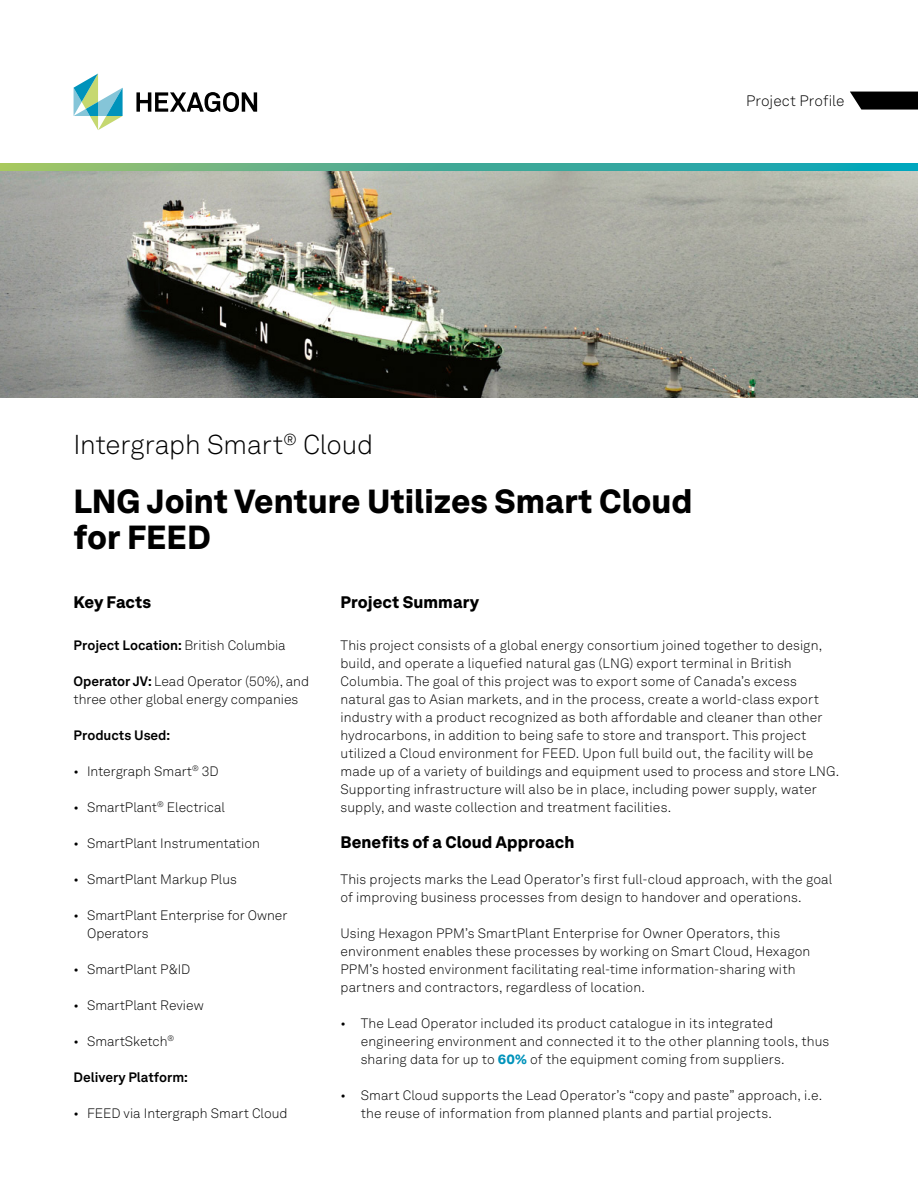
<style>
.page{position:relative;width:918px;height:1188px;background:#fff}
.page>*{position:absolute;margin:0;border:0;box-sizing:border-box;transform-origin:0 0}
.t1{font:900 33px/36px "Hexagon Akkurat";color:#000}
.t2{font:300 27px "Hexagon Akkurat";letter-spacing:-.01em;color:#000}
.t3{font:900 16.5px "Hexagon Akkurat";letter-spacing:.005em;color:#000}
.t4{font:300 15px "Hexagon Akkurat";color:#000}
.t5{font:300 13.5px/18px "Hexagon Akkurat";letter-spacing:.01em;color:#000}
.t6{font:700 13.5px "Hexagon Akkurat";color:#000}
.s1{font-weight:300}
.s2{font-weight:700}
.s3{font-weight:900;color:#0093bb}
</style>
<div class="page">
<img style="left:0;top:170px;width:918px;height:228px">
<svg style="left:0;top:164px;width:918px;height:6px;background:#4cae93"></svg>
<svg style="left:136px;top:92px;width:121px;height:20px"></svg>
<svg style="left:74px;top:74px;width:49px;height:56px"></svg>
<svg style="left:850px;top:92px;width:68px;height:18px"></svg>
<p class="t4" style="left:746px;top:91px;width:100px">Project Profile</p>
<h2 class="t2" style="left:74px;top:426px;width:301px">Intergraph Smart<sup>®</sup> Cloud</h2>
<h1 class="t1" style="left:74px;top:481px;width:620px">LNG Joint Venture Utilizes Smart Cloud for FEED</h1>
<p class="t3" style="left:74px;top:589px;width:79px">Key Facts</p>
<p class="t6" style="left:74px;top:634px;width:214px">Project Location: <span class="s1">British Columbia</span></p>
<p class="t5" style="left:74px;top:671px;width:237px"><span class="s2">Operator JV:</span> Lead Operator (50%), and three other global energy companies</p>
<p class="t6" style="left:74px;top:724px;width:98px">Products Used:</p>
<p class="t5" style="left:74px;top:761px;width:147px">• Intergraph Smart<sup>®</sup> 3D</p>
<p class="t5" style="left:74px;top:797px;width:153px">• SmartPlant<sup>®</sup> Electrical</p>
<p class="t5" style="left:74px;top:833px;width:188px">• SmartPlant Instrumentation</p>
<p class="t5" style="left:74px;top:869px;width:165px">• SmartPlant Markup Plus</p>
<p class="t5" style="left:87px;top:905px;width:202px;text-indent:-14px">• SmartPlant Enterprise for Owner<br>Operators</p>
<p class="t5" style="left:74px;top:959px;width:118px">• SmartPlant P&amp;ID</p>
<p class="t5" style="left:74px;top:996px;width:132px">• SmartPlant Review</p>
<p class="t5" style="left:74px;top:1032px;width:102px">• SmartSketch<sup>®</sup></p>
<p class="t6" style="left:74px;top:1066px;width:116px">Delivery Platform:</p>
<p class="t5" style="left:74px;top:1103px;width:215px">• FEED via Intergraph Smart Cloud</p>
<p class="t3" style="left:340px;top:589px;width:140px">Project Summary</p>
<p class="t5" style="left:340px;top:635px;width:500px">This project consists of a global energy consortium joined together to design, build, and operate a liquefied natural gas (LNG) export terminal in British Columbia. The goal of this project was to export some of Canada’s excess natural gas to Asian markets, and in the process, create a world-class export industry with a product recognized as both affordable and cleaner than other hydrocarbons, in addition to being safe to store and transport. This project utilized a Cloud environment for FEED. Upon full build out, the facility will be made up of a variety of buildings and equipment used to process and store LNG.<br>Supporting infrastructure will also be in place, including power supply, water supply, and waste collection and treatment facilities.</p>
<p class="t3" style="left:340px;top:829px;width:235px">Benefits of a Cloud Approach</p>
<p class="t5" style="left:340px;top:869px;width:493px">This projects marks the Lead Operator’s first full-cloud approach, with the goal of improving business processes from design to handover and operations.</p>
<p class="t5" style="left:340px;top:923px;width:471px">Using Hexagon PPM’s SmartPlant Enterprise for Owner Operators, this environment enables these processes by working on Smart Cloud, Hexagon PPM’s hosted environment facilitating real-time information-sharing with partners and contractors, regardless of location.</p>
<p class="t5" style="left:361px;top:1013px;width:470px;text-indent:-20px">• The Lead Operator included its product catalogue in its integrated engineering environment and connected it to the other planning tools, thus sharing data for up to <span class="s3">60%</span> of the equipment coming from suppliers.</p>
<p class="t5" style="left:361px;top:1085px;width:463px;text-indent:-20px">• Smart Cloud supports the Lead Operator’s “copy and paste” approach, i.e. the reuse of information from planned plants and partial projects.</p>
</div>
